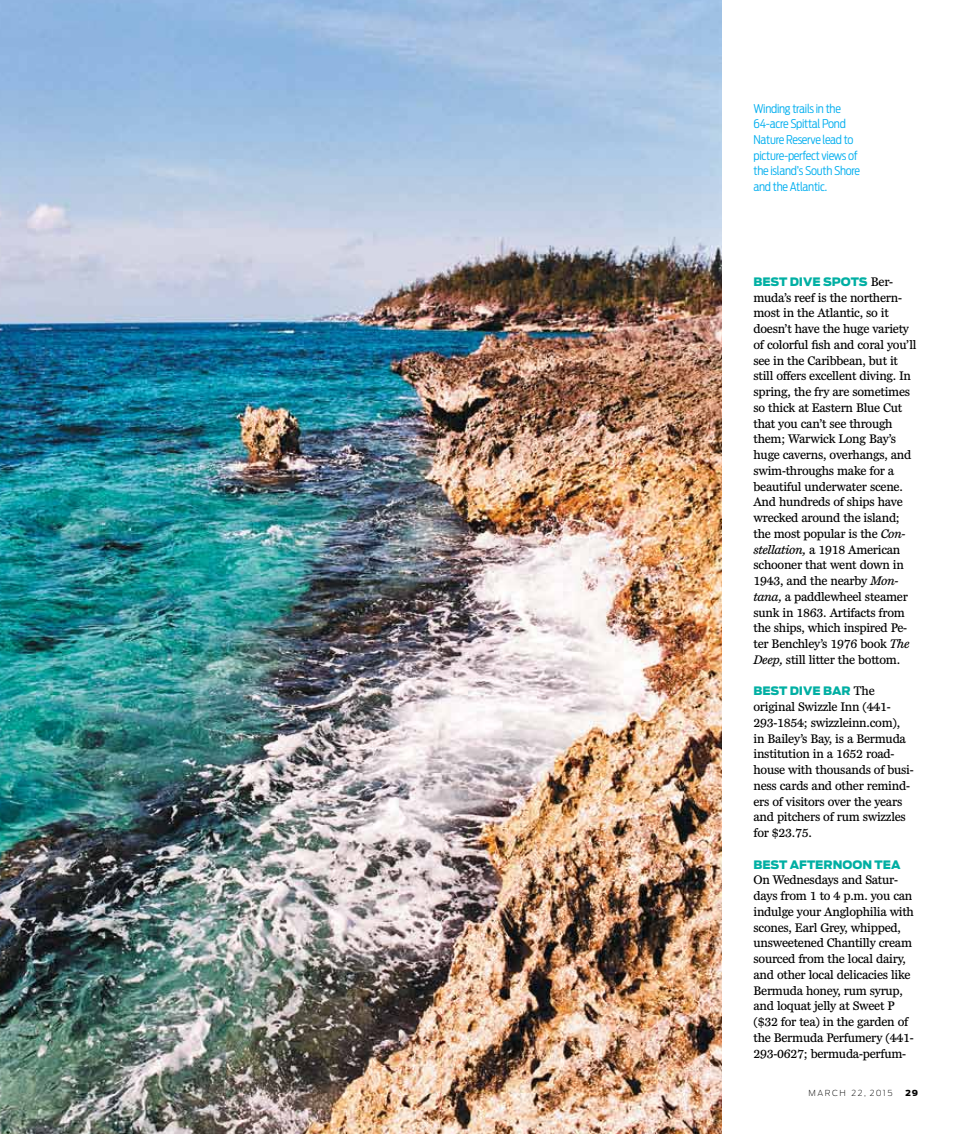
<style>
.page{position:relative;width:972px;height:1134px;background:#fff}
.page>*{position:absolute;margin:0;border:0;box-sizing:border-box;transform-origin:0 0}
.t1{font:300 12px/15.8px "Antenna Cond";letter-spacing:-.02em;color:#00aeef}
.t2{font:11.55px/15.8px "Miller Globe Text";letter-spacing:-.02em;color:#000}
.t3{font:900 11.55px "Antenna";color:#00afa3}
.t4{font:200 8.25px "Antenna";letter-spacing:.19em;color:#000}
.t5{font:900 8.25px "Antenna";color:#000}
.s1{font-family:"Miller Globe Text";font-weight:400;color:#000}
.s2{font-style:italic}
</style>
<div class="page">
<img style="left:0;top:0;width:722px;height:1134px">
<p class="t1" style="left:753px;top:100px;width:108px">Winding trails in the<br>64-acre Spittal Pond<br>Nature Reserve lead to picture-perfect views of the island’s South Shore and the Atlantic.</p>
<p class="t3" style="left:753px;top:273px;width:141px">BEST DIVE SPOTS <span class="s1">Ber-</span></p>
<p class="t2" style="left:753px;top:289px;width:164px">muda’s reef is the northern&shy;most in the Atlantic, so it doesn’t have the huge variety of colorful fish and coral you’ll see in the Caribbean, but it still offers excellent diving. In spring, the fry are sometimes so thick at Eastern Blue Cut that you can’t see through them; Warwick Long Bay’s huge caverns, overhangs, and swim-throughs make for a beautiful underwater scene.<br>And hundreds of ships have wrecked around the island; the most popular is the <span class="s2">Con&shy;stellation,</span> a 1918 American schooner that went down in<br>1943, and the nearby <span class="s2">Mon&shy;tana,</span> a paddlewheel steamer sunk in 1863. Artifacts from the ships, which inspired Pe&shy;ter Benchley’s 1976 book <span class="s2">The<br>Deep,</span> still litter the bottom.</p>
<p class="t3" style="left:753px;top:683px;width:123px">BEST DIVE BAR <span class="s1">The</span></p>
<p class="t2" style="left:753px;top:699px;width:162px">original Swizzle Inn (441-<br>293-1854; swizzleinn.com), in Bailey’s Bay, is a Bermuda institution in a 1652 road&shy;house with thousands of busi&shy;ness cards and other remind&shy;ers of visitors over the years and pitchers of rum swizzles for $23.75.</p>
<p class="t3" style="left:753px;top:856px;width:149px">BEST AFTERNOON TEA</p>
<p class="t2" style="left:753px;top:872px;width:162px">On Wednesdays and Satur&shy;days from 1 to 4 p.m. you can indulge your Anglophilia with scones, Earl Grey, whipped, unsweetened Chantilly cream sourced from the local dairy, and other local delicacies like<br>Bermuda honey, rum syrup, and loquat jelly at Sweet P ($32 for tea) in the garden of the Bermuda Perfumery (441-<br>293-0627; bermuda-perfum-</p>
<p class="t4" style="left:808px;top:1088px;width:86px">MARCH 22, 2015</p>
<p class="t5" style="left:905px;top:1087px;width:14px">29</p>
</div>
